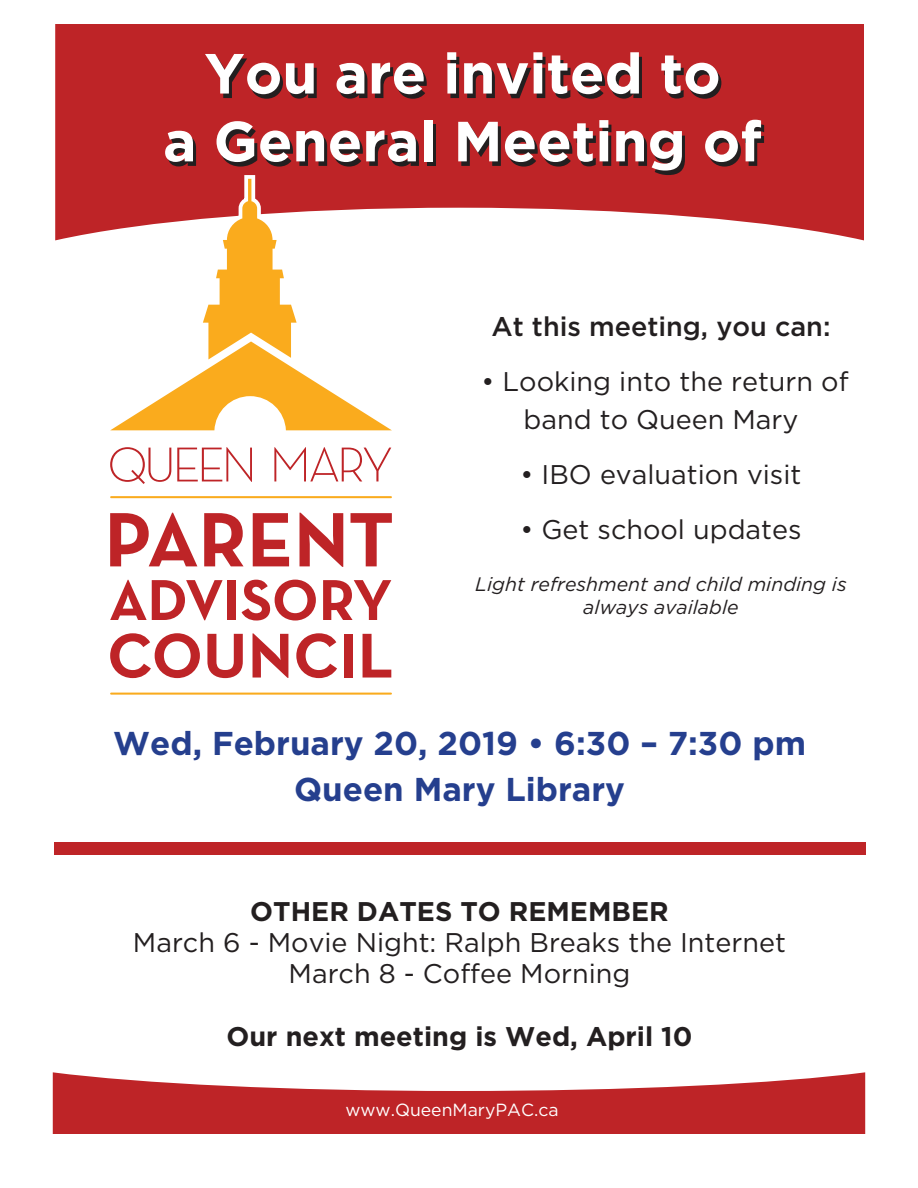
<style>
.page{position:relative;width:918px;height:1188px;background:#fff}
.page>*{position:absolute;margin:0;border:0;box-sizing:border-box;transform-origin:0 0}
.t1{font:700 56.55px/67.8px "Gotham HTF";color:#fff;text-align:center}
.t2{font:700 33px "Gotham HTF";color:#253f8e}
.t3{font:27px/38.4px "Gotham HTF";color:#231f20;text-align:center}
.t4{font:700 27px "Gotham HTF";color:#231f20}
.t5{font:500 27px "Gotham HTF";color:#231f20}
.t6{font:italic 19.5px/23.4px "Gotham HTF";color:#231f20;text-align:center}
.t7{font:17.55px "Gotham HTF";color:#fff}
</style>
<div class="page">
<svg style="left:53px;top:1072px;width:812px;height:62px;fill:#be2427"></svg>
<svg style="left:55px;top:24px;width:809px;height:216px;fill:#be2427"></svg>
<div style="left:54px;top:842px;width:811px;height:13px;background:#be2427"></div>
<svg style="left:110px;top:447px;width:61px;height:37px"></svg>
<svg style="left:177px;top:447px;width:75px;height:35px"></svg>
<svg style="left:274px;top:447px;width:117px;height:34px"></svg>
<svg style="left:110px;top:513px;width:87px;height:53px"></svg>
<svg style="left:204px;top:513px;width:40px;height:53px"></svg>
<svg style="left:253px;top:513px;width:36px;height:53px"></svg>
<svg style="left:300px;top:513px;width:43px;height:54px"></svg>
<svg style="left:351px;top:513px;width:41px;height:53px"></svg>
<svg style="left:110px;top:580px;width:113px;height:40px"></svg>
<div style="left:228px;top:580px;width:8px;height:40px;background:#be2427"></div>
<svg style="left:242px;top:580px;width:74px;height:41px"></svg>
<svg style="left:323px;top:580px;width:68px;height:40px"></svg>
<svg style="left:110px;top:633px;width:90px;height:45px"></svg>
<svg style="left:207px;top:634px;width:36px;height:44px"></svg>
<svg style="left:253px;top:633px;width:35px;height:45px"></svg>
<svg style="left:296px;top:633px;width:41px;height:45px"></svg>
<div style="left:344px;top:634px;width:9px;height:44px;background:#be2427"></div>
<svg style="left:363px;top:634px;width:28px;height:44px"></svg>
<svg style="left:84px;top:171px;width:334px;height:260px"></svg>
<hr style="left:110px;top:496px;width:282px;height:2px;background:#faab1d">
<hr style="left:110px;top:693px;width:282px;height:2px;background:#faab1d">
<h1 class="t1" style="left:163px;top:38px;width:600px">You are invited to<br>a General Meeting of</h1>
<p class="t5" style="left:491px;top:311px;width:341px">At this meeting, you can:</p>
<p class="t3" style="left:482px;top:362px;width:369px">• Looking into the return of band to Queen Mary</p>
<p class="t3" style="left:521px;top:455px;width:282px">• IBO evaluation visit</p>
<p class="t3" style="left:520px;top:510px;width:283px">• Get school updates</p>
<p class="t6" style="left:475px;top:572px;width:373px">Light refreshment and child minding is always available</p>
<p class="t2" style="left:113px;top:725px;width:694px">Wed, February 20, 2019 • 6:30 – 7:30 pm</p>
<p class="t2" style="left:294px;top:770px;width:332px">Queen Mary Library</p>
<p class="t4" style="left:250px;top:896px;width:420px">OTHER DATES TO REMEMBER</p>
<p class="t3" style="left:133px;top:923px;width:654px">March 6 - Movie Night: Ralph Breaks the Internet</p>
<p class="t3" style="left:289px;top:954px;width:343px">March 8 - Coffee Morning</p>
<p class="t4" style="left:227px;top:1021px;width:467px">Our next meeting is Wed, April 10</p>
<p class="t7" style="left:345px;top:1100px;width:215px">www.QueenMaryPAC.ca</p>
</div>
